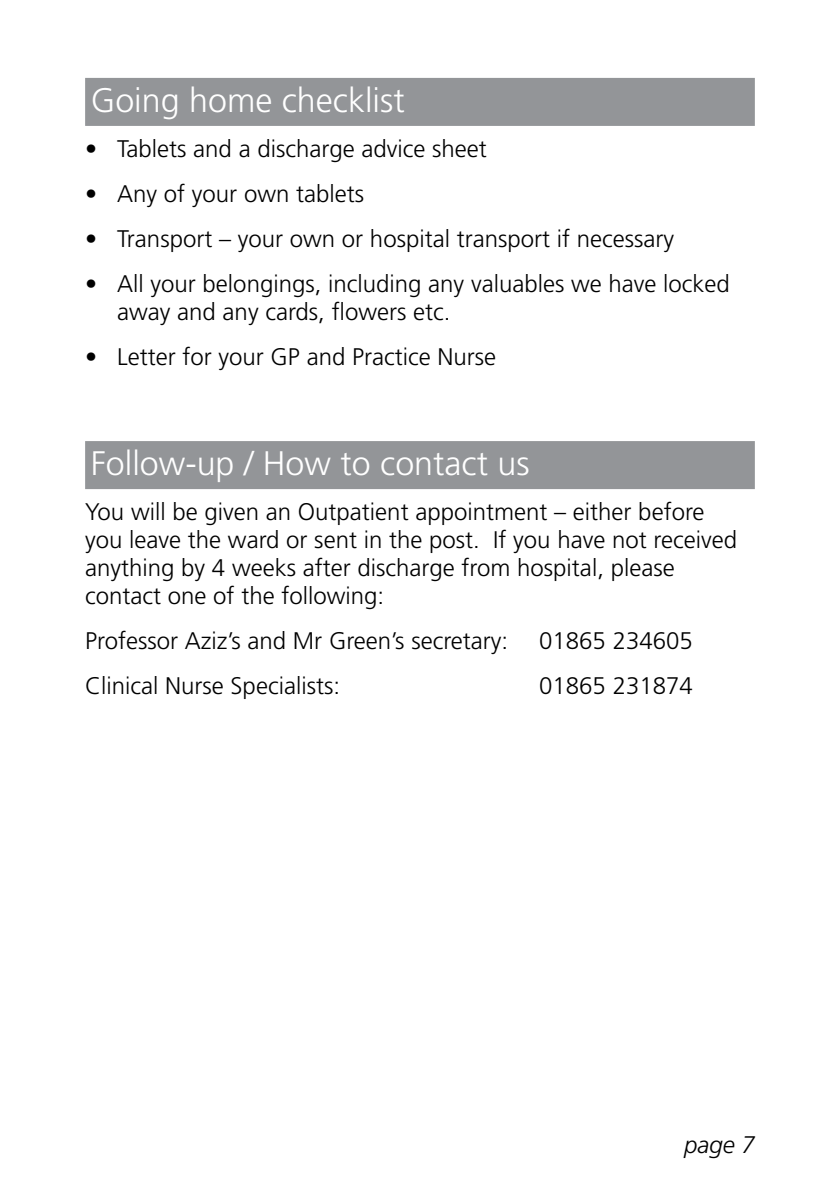
<style>
.page{position:relative;width:840px;height:1191px;background:#fff}
.page>*{position:absolute;margin:0;border:0;box-sizing:border-box;transform-origin:0 0}
.t1{font:300 34px "Frutiger";color:#fff}
.t2{font:300 24px/28px "Frutiger";color:#000}
.t3{font:italic 300 24px "Frutiger";color:#000}
</style>
<div class="page">
<div style="left:85px;top:78px;width:669px;height:48px;background:#939598"></div>
<div style="left:85px;top:441px;width:669px;height:48px;background:#939598"></div>
<h1 class="t1" style="left:91px;top:81px;width:315px">Going home checklist</h1>
<p class="t2" style="left:85px;top:134px;width:403px">• Tablets and a discharge advice sheet</p>
<p class="t2" style="left:85px;top:179px;width:280px">• Any of your own tablets</p>
<p class="t2" style="left:85px;top:224px;width:590px">• Transport – your own or hospital transport if necessary</p>
<p class="t2" style="left:117px;top:269px;width:614px;text-indent:-32px">• All your belongings, including any valuables we have locked away and any cards, flowers etc.</p>
<p class="t2" style="left:85px;top:342px;width:412px">• Letter for your GP and Practice Nurse</p>
<h1 class="t1" style="left:91px;top:444px;width:440px">Follow-up / How to contact us</h1>
<p class="t2" style="left:85px;top:497px;width:653px">You will be given an Outpatient appointment – either before you leave the ward or sent in the post. If you have not received anything by 4 weeks after discharge from hospital, please contact one of the following:</p>
<p class="t2" style="left:85px;top:626px;width:424px">Professor Aziz’s and Mr Green’s secretary:</p>
<p class="t2" style="left:539px;top:626px;width:155px">01865 234605</p>
<p class="t2" style="left:85px;top:671px;width:256px">Clinical Nurse Specialists:</p>
<p class="t2" style="left:539px;top:671px;width:155px">01865 231874</p>
<p class="t3" style="left:683px;top:1131px;width:72px">page 7</p>
</div>
